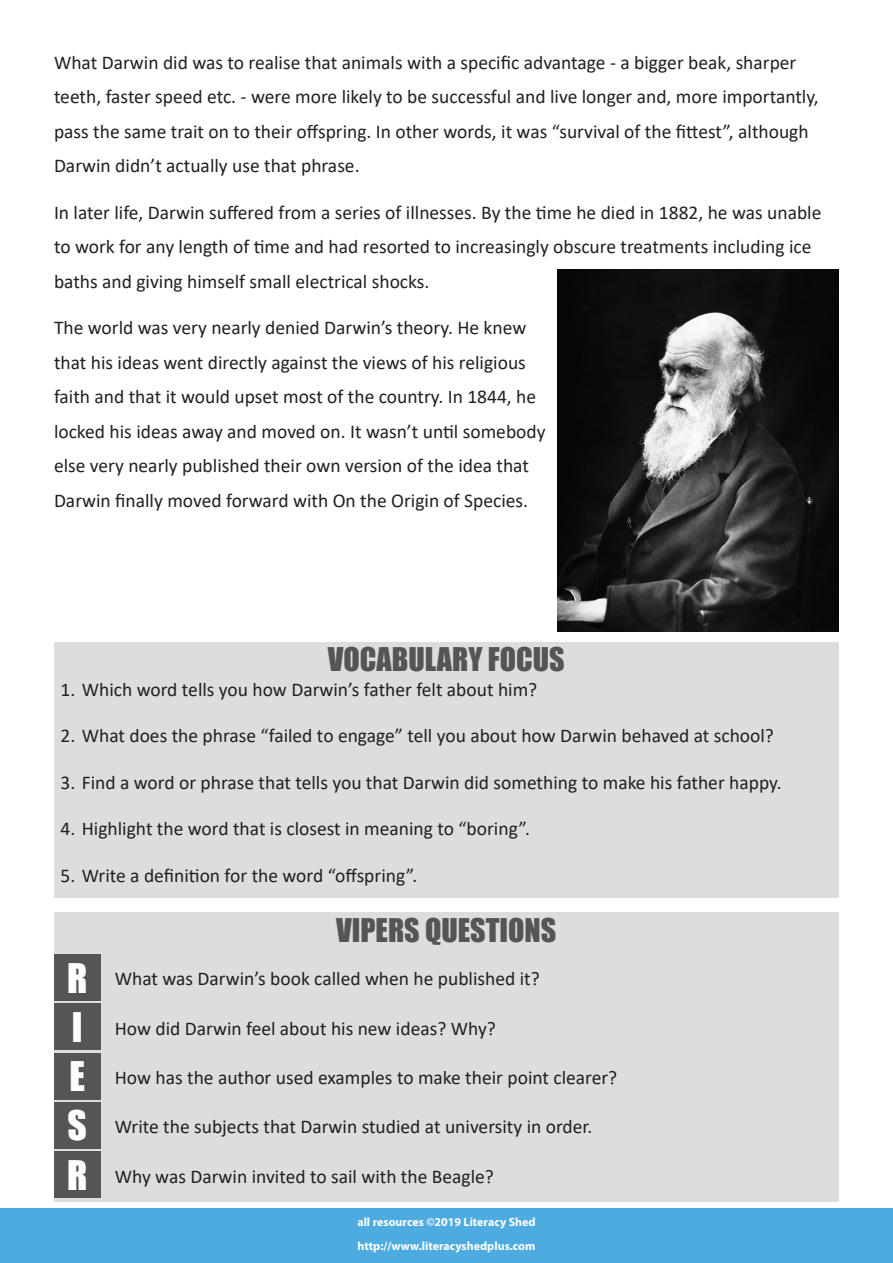
<style>
.page{position:relative;width:893px;height:1263px;background:#fff}
.page>*{position:absolute;margin:0;border:0;box-sizing:border-box;transform-origin:0 0}
.t1{font:30px "Impact";color:#545554}
.t2{font:19.5px/34.5px "Calibri";color:#231f20}
.t3{font:700 12px/24px "Myriad Pro";color:#fff}
.s1{font-family:"Impact";font-size:37.5px;color:#fff}
</style>
<div class="page">
<div style="left:0;top:1209px;width:893px;height:54px;background:#4eabe0"></div>
<div style="left:54px;top:642px;width:785px;height:255px;background:#ddddde"></div>
<div style="left:54px;top:912px;width:785px;height:289px;background:#ddddde"></div>
<div style="left:54px;top:954px;width:47px;height:47px;background:#545555"></div>
<div style="left:54px;top:1003px;width:47px;height:47px;background:#545555"></div>
<div style="left:54px;top:1053px;width:47px;height:46px;background:#545555"></div>
<div style="left:54px;top:1102px;width:47px;height:47px;background:#545555"></div>
<div style="left:54px;top:1151px;width:47px;height:47px;background:#545555"></div>
<img style="left:558px;top:270px;width:281px;height:361px">
<p class="t2" style="left:54px;top:44px;width:766px">What Darwin did was to realise that animals with a specific advantage - a bigger beak, sharper teeth, faster speed etc. - were more likely to be successful and live longer and, more importantly, pass the same trait on to their offspring. In other words, it was “survival of the fittest”, although Darwin didn’t actually use that phrase.</p>
<p class="t2" style="left:54px;top:194px;width:769px">In later life, Darwin suffered from a series of illnesses. By the time he died in 1882, he was unable to work for any length of time and had resorted to increasingly obscure treatments including ice baths and giving himself small electrical shocks.</p>
<p class="t2" style="left:54px;top:310px;width:493px">The world was very nearly denied Darwin’s theory. He knew that his ideas went directly against the views of his religious faith and that it would upset most of the country. In 1844, he locked his ideas away and moved on. It wasn’t until somebody else very nearly published their own version of the idea that Darwin finally moved forward with On the Origin of Species.</p>
<h1 class="t1" style="left:328px;top:636px;width:238px">VOCABULARY FOCUS</h1>
<p class="t2" style="left:61px;top:671px;width:478px">1. Which word tells you how Darwin’s father felt about him?</p>
<p class="t2" style="left:61px;top:718px;width:715px">2. What does the phrase “failed to engage” tell you about how Darwin behaved at school?</p>
<p class="t2" style="left:61px;top:764px;width:723px">3. Find a word or phrase that tells you that Darwin did something to make his father happy.</p>
<p class="t2" style="left:61px;top:811px;width:471px">4. Highlight the word that is closest in meaning to “boring”.</p>
<p class="t2" style="left:61px;top:857px;width:358px">5. Write a definition for the word “offspring”.</p>
<h1 class="t1" style="left:336px;top:907px;width:222px">VIPERS QUESTIONS</h1>
<p class="t2" style="left:67px;top:961px;width:474px"><span class="s1">R</span> What was Darwin’s book called when he published it?</p>
<p class="t2" style="left:72px;top:1010px;width:426px"><span class="s1">I</span> How did Darwin feel about his new ideas? Why?</p>
<p class="t2" style="left:69px;top:1059px;width:549px"><span class="s1">E</span> How has the author used examples to make their point clearer?</p>
<p class="t2" style="left:68px;top:1109px;width:526px"><span class="s1">S</span> Write the subjects that Darwin studied at university in order.</p>
<p class="t2" style="left:67px;top:1158px;width:428px"><span class="s1">R</span> Why was Darwin invited to sail with the Beagle?</p>
<p class="t3" style="left:357px;top:1209px;width:180px">all resources ©2019 Literacy Shed http://www.literacyshedplus.com</p>
</div>
